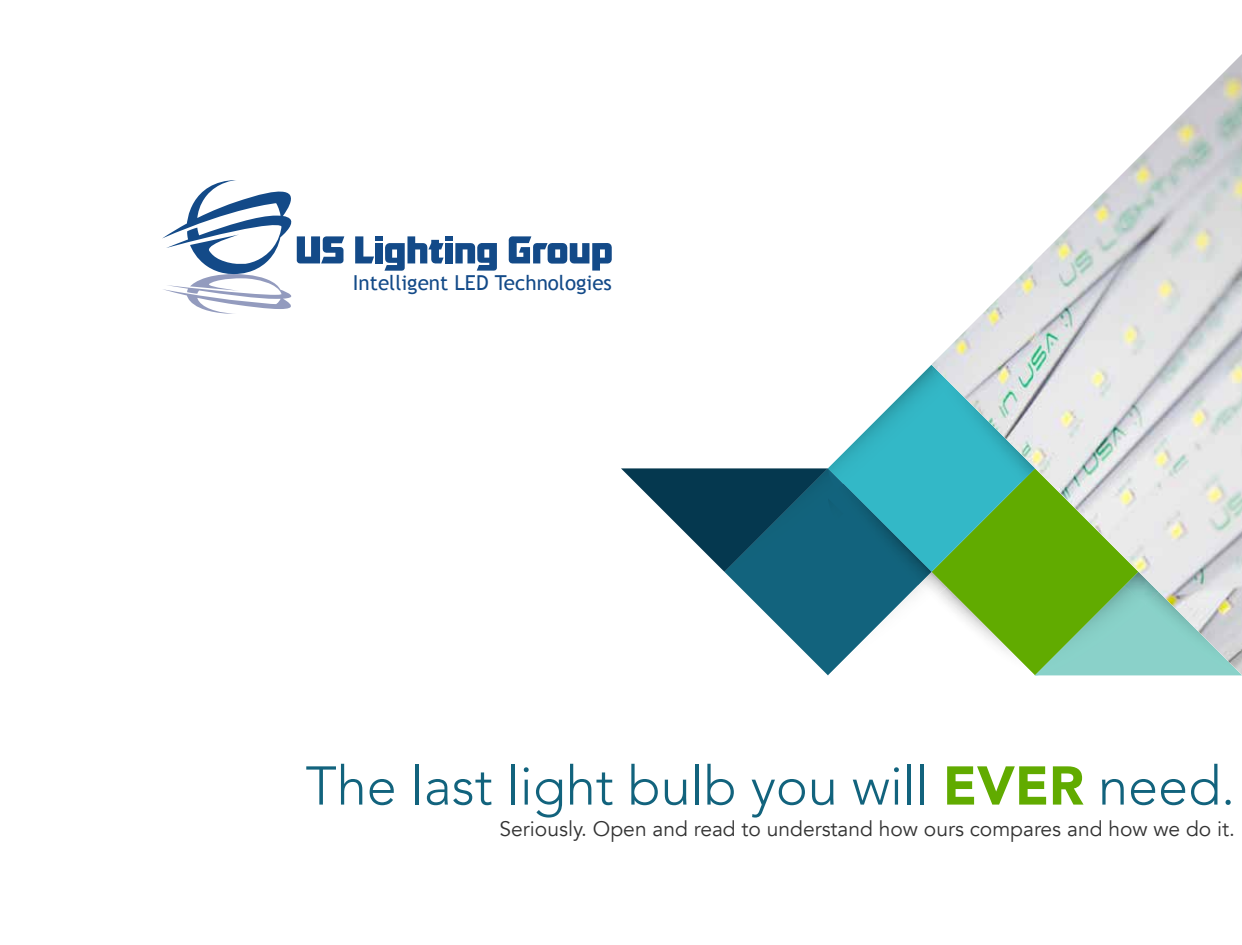
<style>
.page{position:relative;width:1242px;height:945px;background:#fff}
.page>*{position:absolute;margin:0;border:0;box-sizing:border-box;transform-origin:0 0}
.t1{font:300 54px "Avenir";color:#12637d}
.t2{font:21px "Avenir";color:#333}
.t3{font:20.55px "Trebuchet MS";color:#134a88}
.s1{font-weight:900;color:#61ab00}
</style>
<div class="page">
<svg style="left:621px;top:365px;width:310px;height:310px"></svg>
<svg style="left:455px;top:243px;width:42px;height:28px"></svg>
<div style="left:445px;top:236px;width:8px;height:5px;background:#134a88"></div>
<div style="left:445px;top:243px;width:8px;height:20px;background:#134a88"></div>
<svg style="left:384px;top:236px;width:60px;height:35px"></svg>
<div style="left:375px;top:236px;width:8px;height:5px;background:#134a88"></div>
<div style="left:375px;top:243px;width:8px;height:20px;background:#134a88"></div>
<svg style="left:355px;top:236px;width:19px;height:27px"></svg>
<svg style="left:162px;top:180px;width:182px;height:134px"></svg>
<svg style="left:508px;top:236px;width:104px;height:35px"></svg>
<img style="left:931px;top:54px;width:311px;height:621px">
<p class="t3" style="left:353px;top:270px;width:261px">Intelligent LED Technologies</p>
<h1 class="t1" style="left:306px;top:754px;width:931px">The last light bulb you will <span class="s1">EVER</span> need.</h1>
<p class="t2" style="left:500px;top:816px;width:737px">Seriously. Open and read to understand how ours compares and how we do it.</p>
</div>
